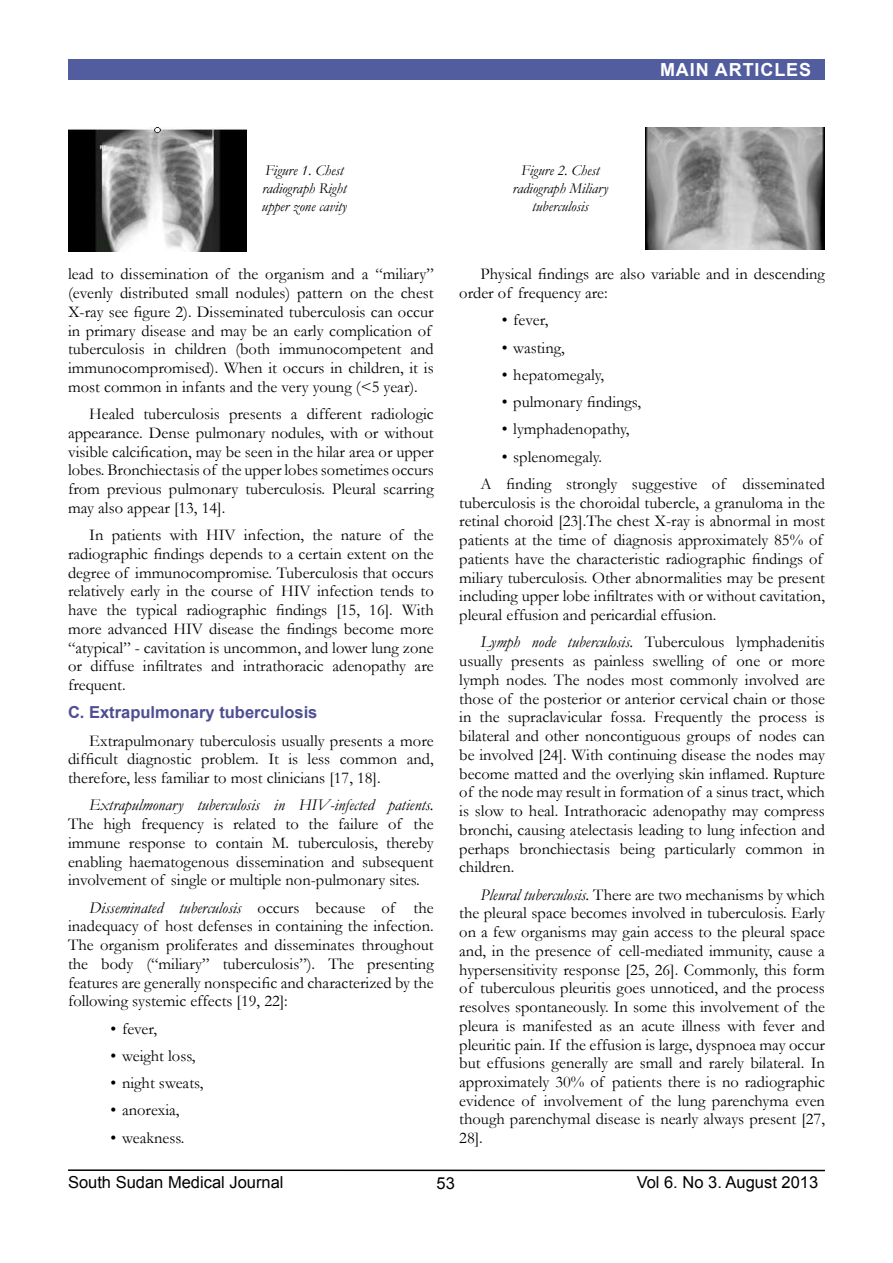
<style>
.page{position:relative;width:893px;height:1263px;background:#fff}
.page>*{position:absolute;margin:0;border:0;box-sizing:border-box;transform-origin:0 0}
.t1{font:700 18px "Arial";letter-spacing:.05em;color:#fff}
.t2{font:16.5px/18.8px "Garamond";color:#000;text-align:justify}
.t3{font:italic 16.5px "Garamond";color:#000}
.t4{font:16.5px "Arial";color:#000}
.t5{font:700 16.5px "Arial";color:#4f4e93}
.t6{font:italic 15px/18px "Garamond";color:#000}
.s1{font-style:italic}
</style>
<div class="page">
<hr style="left:68px;top:1169px;width:757px;height:2px;background:#000">
<div style="left:68px;top:59px;width:757px;height:20px;background:#525da0"></div>
<img style="left:68px;top:128px;width:179px;height:124px">
<img style="left:645px;top:128px;width:180px;height:121px">
<p class="t1" style="left:660px;top:58px;width:153px">MAIN ARTICLES</p>
<p class="t6" style="left:262px;top:161px;width:87px">Figure 1. Chest radiograph Right upper zone cavity</p>
<p class="t2" style="left:68px;top:264px;width:367px;text-align:left">lead to dissemination of the organism and a “miliary” (evenly distributed small nodules) pattern on the chest X-ray see figure 2). Disseminated tuberculosis can occur in primary disease and may be an early complication of tuberculosis in children (both immunocompetent and immunocompromised). When it occurs in children, it is most common in infants and the very young (&lt;5 year).</p>
<p class="t2" style="left:68px;top:404px;width:367px;text-indent:21px">Healed tuberculosis presents a different radiologic appearance. Dense pulmonary nodules, with or without visible calcification, may be seen in the hilar area or upper lobes. Bronchiectasis of the upper lobes sometimes occurs from previous pulmonary tuberculosis. Pleural scarring may also appear [13, 14].</p>
<p class="t2" style="left:68px;top:525px;width:367px;text-indent:21px">In patients with HIV infection, the nature of the radiographic findings depends to a certain extent on the degree of immunocompromise. Tuberculosis that occurs relatively early in the course of HIV infection tends to have the typical radiographic findings [15, 16]. With more advanced HIV disease the findings become more “atypical” - cavitation is uncommon, and lower lung zone or diffuse infiltrates and intrathoracic adenopathy are frequent.</p>
<p class="t5" style="left:68px;top:702px;width:251px">C. Extrapulmonary tuberculosis</p>
<p class="t2" style="left:68px;top:731px;width:367px;text-indent:21px">Extrapulmonary tuberculosis usually presents a more difficult diagnostic problem. It is less common and, therefore, less familiar to most clinicians [17, 18].</p>
<p class="t3" style="left:89px;top:794px;width:346px">Extrapulmonary tuberculosis in HIV-infected patients.</p>
<p class="t2" style="left:68px;top:814px;width:367px">The high frequency is related to the failure of the immune response to contain M. tuberculosis, thereby enabling haematogenous dissemination and subsequent involvement of single or multiple non-pulmonary sites.</p>
<p class="t2" style="left:68px;top:898px;width:367px;text-indent:21px"><span class="s1">Disseminated tuberculosis</span> occurs because of the inadequacy of host defenses in containing the infection.<br>The organism proliferates and disseminates throughout the body (“miliary” tuberculosis”). The presenting features are generally nonspecific and characterized by the following systemic effects [19, 22]:</p>
<p class="t2" style="left:110px;top:1019px;width:48px">• fever,</p>
<p class="t2" style="left:110px;top:1046px;width:87px">• weight loss,</p>
<p class="t2" style="left:110px;top:1073px;width:94px">• night sweats,</p>
<p class="t2" style="left:110px;top:1100px;width:71px">• anorexia,</p>
<p class="t2" style="left:110px;top:1128px;width:75px">• weakness.</p>
<p class="t6" style="left:513px;top:161px;width:97px;text-align:center">Figure 2. Chest radiograph Miliary tuberculosis</p>
<p class="t2" style="left:459px;top:264px;width:367px;text-indent:21px">Physical findings are also variable and in descending order of frequency are:</p>
<p class="t2" style="left:502px;top:310px;width:48px">• fever,</p>
<p class="t2" style="left:502px;top:338px;width:65px">• wasting,</p>
<p class="t2" style="left:502px;top:365px;width:104px">• hepatomegaly,</p>
<p class="t2" style="left:502px;top:392px;width:141px">• pulmonary findings,</p>
<p class="t2" style="left:502px;top:419px;width:129px">• lymphadenopathy,</p>
<p class="t2" style="left:480px;top:442px;width:346px;line-height:27.3px;text-indent:21px">• splenomegaly.<br>A finding strongly suggestive of disseminated</p>
<p class="t2" style="left:459px;top:493px;width:367px;text-align:left">tuberculosis is the choroidal tubercle, a granuloma in the retinal choroid [23].The chest X-ray is abnormal in most patients at the time of diagnosis approximately 85% of patients have the characteristic radiographic findings of miliary tuberculosis. Other abnormalities may be present including upper lobe infiltrates with or without cavitation, pleural effusion and pericardial effusion.</p>
<p class="t2" style="left:459px;top:632px;width:367px;text-indent:21px"><span class="s1">Lymph node tuberculosis.</span> Tuberculous lymphadenitis usually presents as painless swelling of one or more lymph nodes. The nodes most commonly involved are those of the posterior or anterior cervical chain or those in the supraclavicular fossa. Frequently the process is bilateral and other noncontiguous groups of nodes can be involved [24]. With continuing disease the nodes may become matted and the overlying skin inflamed. Rupture of the node may result in formation of a sinus tract, which is slow to heal. Intrathoracic adenopathy may compress bronchi, causing atelectasis leading to lung infection and perhaps bronchiectasis being particularly common in children.</p>
<p class="t2" style="left:459px;top:884px;width:367px;text-indent:21px"><span class="s1">Pleural tuberculosis.</span> There are two mechanisms by which the pleural space becomes involved in tuberculosis. Early on a few organisms may gain access to the pleural space and, in the presence of cell-mediated immunity, cause a hypersensitivity response [25, 26]. Commonly, this form of tuberculous pleuritis goes unnoticed, and the process resolves spontaneously. In some this involvement of the pleura is manifested as an acute illness with fever and pleuritic pain. If the effusion is large, dyspnoea may occur but effusions generally are small and rarely bilateral. In approximately 30% of patients there is no radiographic evidence of involvement of the lung parenchyma even though parenchymal disease is nearly always present [27, 28].</p>
<p class="t4" style="left:68px;top:1172px;width:217px">South Sudan Medical Journal</p>
<p class="t4" style="left:637px;top:1172px;width:183px">Vol 6. No 3. August 2013</p>
<p class="t4" style="left:437px;top:1172px;width:20px">53</p>
</div>
